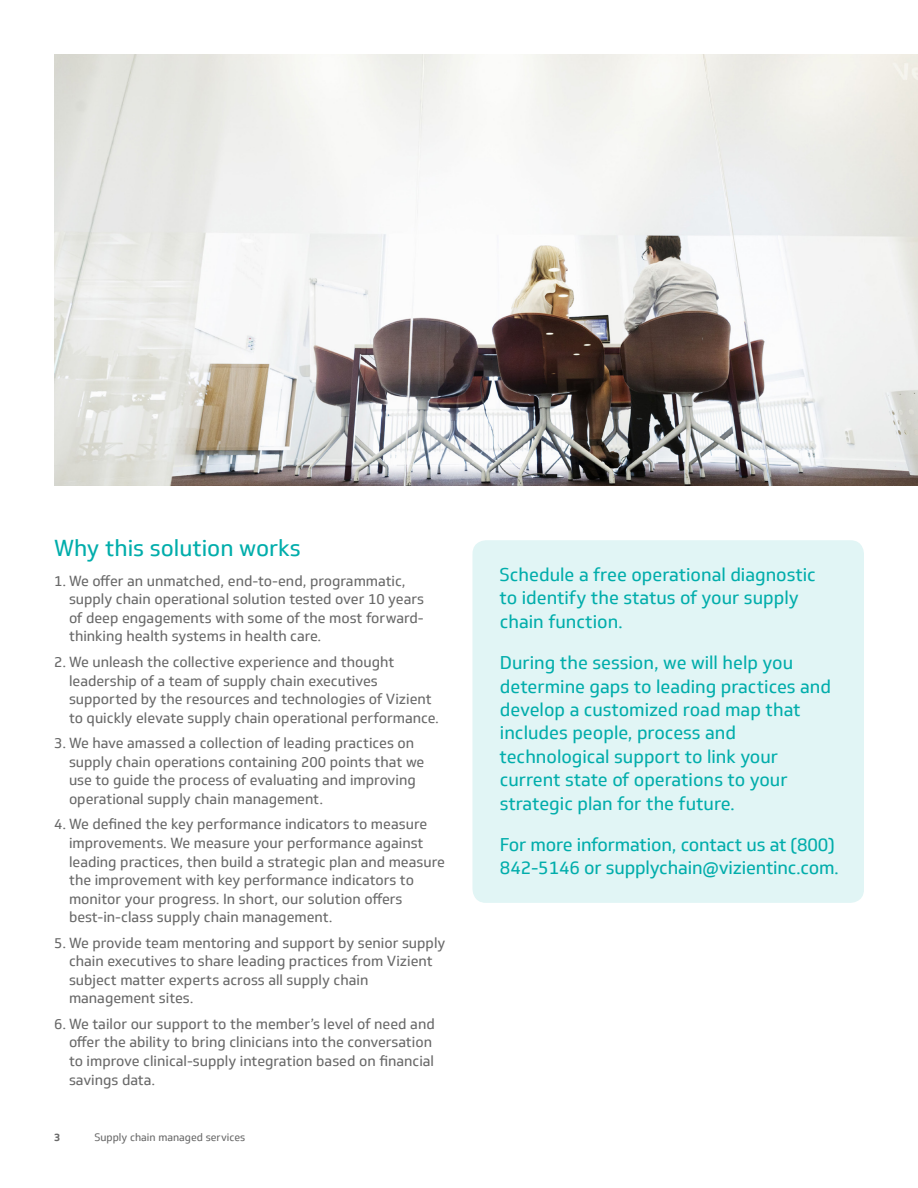
<style>
.page{position:relative;width:918px;height:1188px;background:#fff}
.page>*{position:absolute;margin:0;border:0;box-sizing:border-box;transform-origin:0 0}
.Body_Headline_15pt{font:22.5px "Soleto";color:#01adab}
.Body_Headline_12pt{font:18px/23.4px "Soleto";color:#01adab}
.t1{font:14.25px/18.6px "Soleto";color:#696969}
.t2{font:10.5px "Soleto";color:#696969}
.t3{font:700 10.5px "Soleto";color:#696969}
</style>
<div class="page">
<img style="left:54px;top:54px;width:864px;height:432px">
<div style="left:472px;top:540px;width:392px;height:363px;background:#e1f5f5;border-radius:14px"></div>
<p class="Body_Headline_15pt" style="left:54px;top:534px;width:248px">Why this solution works</p>
<p class="t1" style="left:69px;top:572px;width:356px;text-indent:-15px">1. We offer an unmatched, end-to-end, programmatic, supply chain operational solution tested over 10 years of deep engagements with some of the most forward&shy;thinking health systems in health care.</p>
<p class="t1" style="left:69px;top:653px;width:371px;text-indent:-15px">2. We unleash the collective experience and thought leadership of a team of supply chain executives supported by the resources and technologies of Vizient to quickly elevate supply chain operational performance.</p>
<p class="t1" style="left:69px;top:734px;width:357px;text-indent:-15px">3. We have amassed a collection of leading practices on supply chain operations containing 200 points that we use to guide the process of evaluating and improving operational supply chain management.</p>
<p class="t1" style="left:69px;top:815px;width:378px;text-indent:-15px">4. We defined the key performance indicators to measure improvements. We measure your performance against leading practices, then build a strategic plan and measure the improvement with key performance indicators to monitor your progress. In short, our solution offers best-in-class supply chain management.</p>
<p class="t1" style="left:69px;top:934px;width:378px;text-indent:-15px">5. We provide team mentoring and support by senior supply chain executives to share leading practices from Vizient subject matter experts across all supply chain management sites.</p>
<p class="t1" style="left:69px;top:1015px;width:367px;text-indent:-15px">6. We tailor our support to the member’s level of need and offer the ability to bring clinicians into the conversation to improve clinical-supply integration based on financial savings data.</p>
<p class="t3" style="left:54px;top:1131px;width:8px">3</p>
<p class="t2" style="left:94px;top:1131px;width:152px">Supply chain managed services</p>
<p class="Body_Headline_12pt" style="left:499px;top:563px;width:318px">Schedule a free operational diagnostic to identify the status of your supply chain function.</p>
<p class="Body_Headline_12pt" style="left:499px;top:651px;width:333px">During the session, we will help you determine gaps to leading practices and develop a customized road map that includes people, process and technological support to link your current state of operations to your strategic plan for the future.</p>
<p class="Body_Headline_12pt" style="left:500px;top:833px;width:341px">For more information, contact us at (800)<br>842-5146 or supplychain@vizientinc.com.</p>
</div>
